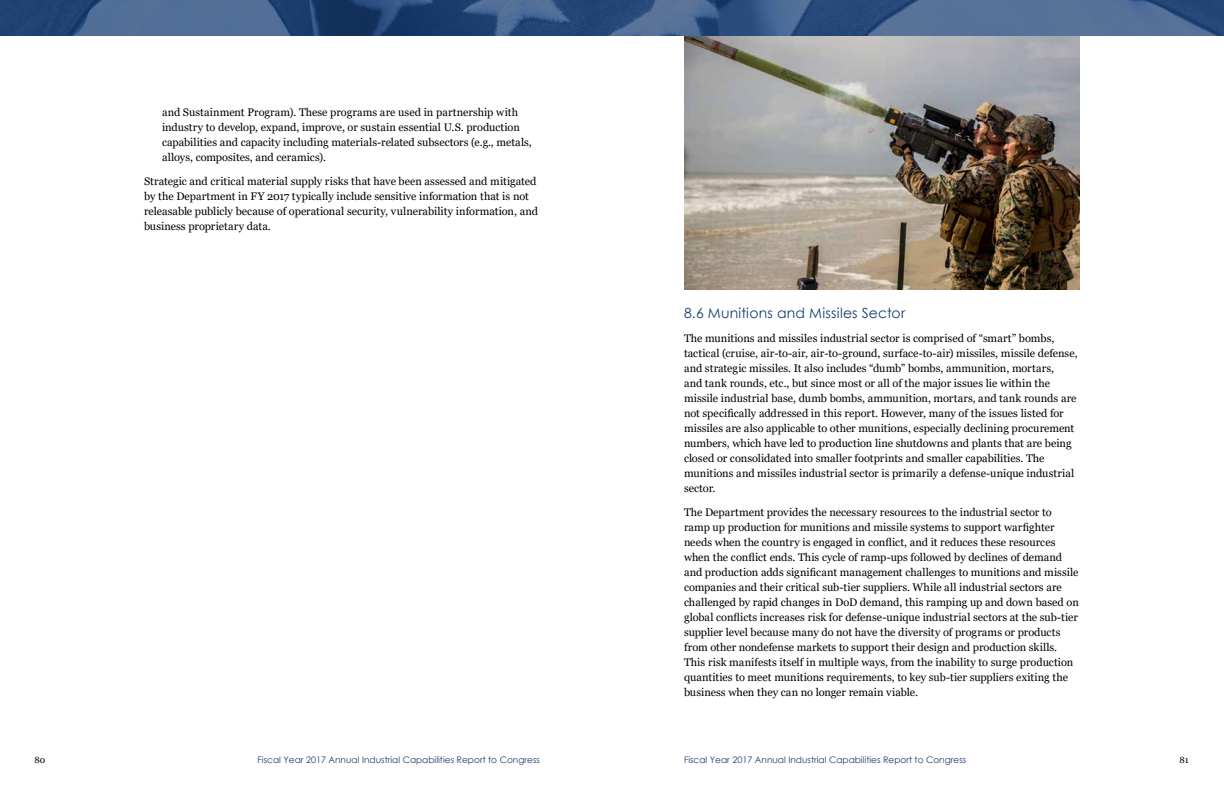
<style>
.page{position:relative;width:1224px;height:792px;background:#fff}
.page>*{position:absolute;margin:0;border:0;box-sizing:border-box;transform-origin:0 0}
.t1{font:14px "Century Gothic";letter-spacing:.015em;color:#1b3d6d}
.t2{font:11px/15px "Georgia";color:#000}
.t3{font:9px "Century Gothic";color:#1b3d6d}
.t4{font:9px "Georgia";color:#000}
</style>
<div class="page">
<img style="left:0;top:0;width:1224px;height:36px">
<img style="left:684px;top:36px;width:396px;height:253px">
<p class="t2" style="left:162px;top:105px;width:371px">and Sustainment Program). These programs are used in partnership with industry to develop, expand, improve, or sustain essential U.S. production capabilities and capacity including materials-related subsectors (e.g., metals, alloys, composites, and ceramics).</p>
<p class="t2" style="left:144px;top:174px;width:396px">Strategic and critical material supply risks that have been assessed and mitigated by the Department in FY 2017 typically include sensitive information that is not releasable publicly because of operational security, vulnerability information, and business proprietary data.</p>
<p class="t1" style="left:684px;top:303px;width:223px">8.6 Munitions and Missiles Sector</p>
<p class="t2" style="left:684px;top:331px;width:395px">The munitions and missiles industrial sector is comprised of “smart” bombs, tactical (cruise, air-to-air, air-to-ground, surface-to-air) missiles, missile defense, and strategic missiles. It also includes “dumb” bombs, ammunition, mortars,<br>and tank rounds, etc., but since most or all of the major issues lie within the missile industrial base, dumb bombs, ammunition, mortars, and tank rounds are not specifically addressed in this report. However, many of the issues listed for missiles are also applicable to other munitions, especially declining procurement numbers, which have led to production line shutdowns and plants that are being closed or consolidated into smaller footprints and smaller capabilities. The munitions and missiles industrial sector is primarily a defense-unique industrial sector.</p>
<p class="t2" style="left:684px;top:505px;width:396px">The Department provides the necessary resources to the industrial sector to ramp up production for munitions and missile systems to support warfighter needs when the country is engaged in conflict, and it reduces these resources when the conflict ends. This cycle of ramp-ups followed by declines of demand and production adds significant management challenges to munitions and missile companies and their critical sub-tier suppliers. While all industrial sectors are challenged by rapid changes in DoD demand, this ramping up and down based on global conflicts increases risk for defense-unique industrial sectors at the sub-tier supplier level because many do not have the diversity of programs or products from other nondefense markets to support their design and production skills.<br>This risk manifests itself in multiple ways, from the inability to surge production quantities to meet munitions requirements, to key sub-tier suppliers exiting the business when they can no longer remain viable.</p>
<p class="t4" style="left:35px;top:754px;width:12px">80</p>
<p class="t3" style="left:258px;top:753px;width:284px">Fiscal Year 2017 Annual Industrial Capabilities Report to Congress</p>
<p class="t3" style="left:684px;top:753px;width:284px">Fiscal Year 2017 Annual Industrial Capabilities Report to Congress</p>
<p class="t4" style="left:1180px;top:754px;width:11px">81</p>
</div>
